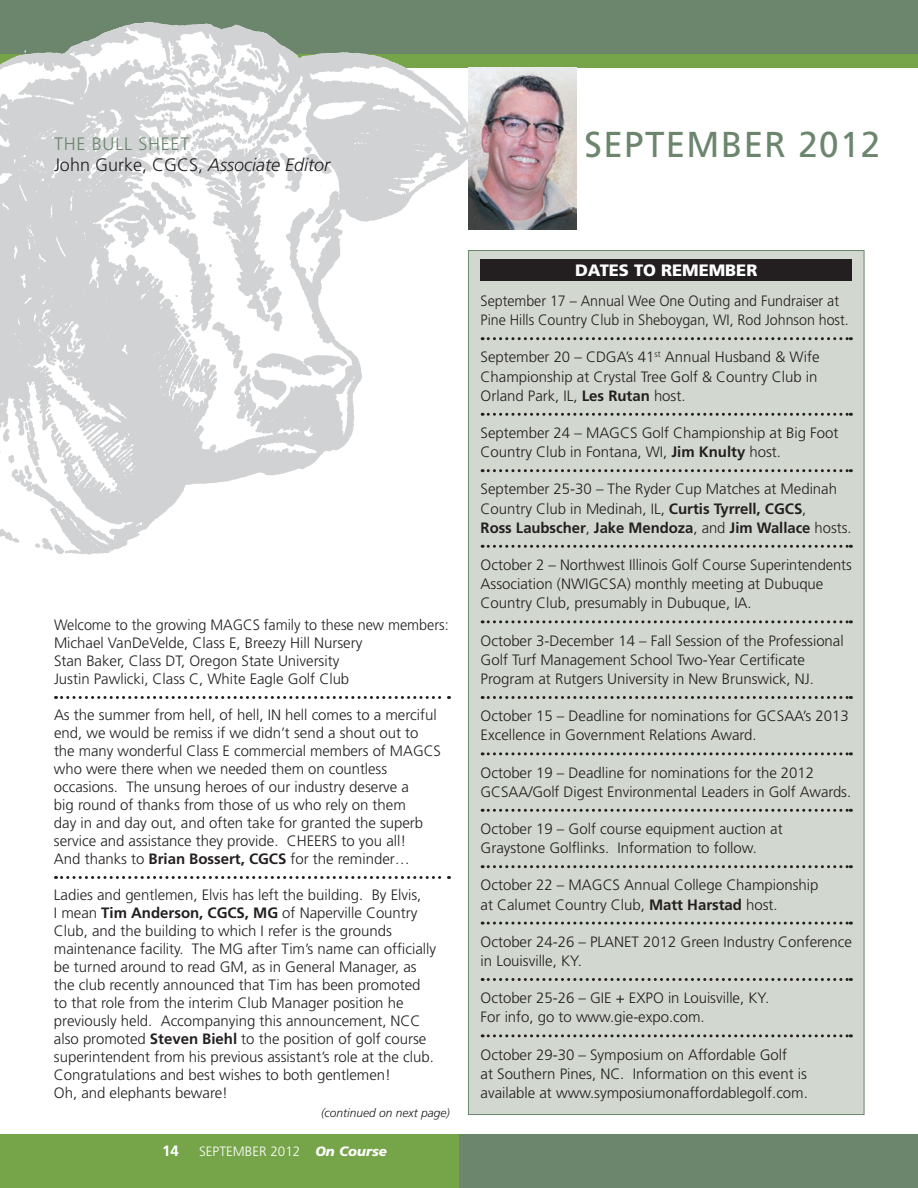
<style>
.page{position:relative;width:918px;height:1188px;background:#fff}
.page>*{position:absolute;margin:0;border:0;box-sizing:border-box;transform-origin:0 0}
.t1{font:36px "Frutiger";letter-spacing:.04em;color:#6c866e}
.t2{font:300 18px/21.6px "Frutiger";letter-spacing:.04em;color:#231f20}
.t3{font:900 16.5px "Frutiger";color:#fff}
.t4{font:300 15px/18px "Frutiger";color:#231f20}
.t5{font:300 15px/18px "Frutiger";color:#231f20;scale:.96 1}
.t6{font:300 15px/19.2px "Frutiger";color:#231f20;scale:.95 1}
.t7{font:700 15px "Frutiger";color:#fff}
.t8{font:300 13.5px "Frutiger";color:#fff}
.t9{font:italic 300 12px "Frutiger";color:#231f20}
.s1{color:#6c866e}
.s2{font-style:italic}
.s3{font-weight:700}
.s4{font-weight:900;font-style:italic}
</style>
<div class="page">
<div style="left:0;top:1134px;width:918px;height:54px;background:#6c866e"></div>
<div style="left:0;top:1134px;width:459px;height:54px;background:#76a449"></div>
<div style="left:0;top:0;width:918px;height:68px;background:#6c866e"></div>
<div style="left:0;top:54px;width:918px;height:14px;background:#76a449"></div>
<img style="left:0;top:21px;width:511px;height:534px">
<svg style="left:56px;top:696px;width:393px;height:3px"></svg>
<svg style="left:56px;top:876px;width:393px;height:3px"></svg>
<img style="left:468px;top:68px;width:108px;height:162px">
<div style="left:468px;top:251px;width:396px;height:864px;background:#d2d7cf"></div>
<div style="left:481px;top:259px;width:371px;height:22px;background:#231f20"></div>
<svg style="left:482px;top:337px;width:369px;height:3px"></svg>
<svg style="left:482px;top:413px;width:369px;height:3px"></svg>
<svg style="left:482px;top:469px;width:369px;height:3px"></svg>
<svg style="left:482px;top:545px;width:369px;height:3px"></svg>
<svg style="left:482px;top:620px;width:369px;height:3px"></svg>
<svg style="left:482px;top:696px;width:369px;height:3px"></svg>
<svg style="left:482px;top:752px;width:369px;height:3px"></svg>
<svg style="left:482px;top:809px;width:369px;height:3px"></svg>
<svg style="left:482px;top:865px;width:369px;height:3px"></svg>
<svg style="left:482px;top:922px;width:369px;height:3px"></svg>
<svg style="left:482px;top:978px;width:369px;height:3px"></svg>
<svg style="left:482px;top:1034px;width:369px;height:3px"></svg>
<p class="t2" style="left:54px;top:133px;width:278px"><span class="s1">THe BuLL sHeeT<br></span>John Gurke, CGCs, <span class="s2">Associate Editor</span></p>
<h1 class="t1" style="left:585px;top:123px;width:297px">SEPTEMBER 2012</h1>
<p class="t5" style="left:54px;top:616px;width:413px">welcome to the growing MAGCs family to these new members:<br>Michael VandeVelde, Class e, Breezy Hill nursery<br>stan Baker, Class dT, Oregon state university<br>Justin Pawlicki, Class C, white eagle Golf Club</p>
<p class="t4" style="left:54px;top:706px;width:389px">As the summer from hell, of hell, in hell comes to a merciful end, we would be remiss if we didn’t send a shout out to the many wonderful Class e commercial members of MAGCs who were there when we needed them on countless occasions. The unsung heroes of our industry deserve a<br>big round of thanks from those of us who rely on them<br>day in and day out, and often take for granted the superb service and assistance they provide. CHeers to you all!<br>And thanks to <span class="s3">Brian Bossert, CGCS</span> for the reminder…</p>
<p class="t4" style="left:54px;top:886px;width:384px">Ladies and gentlemen, elvis has left the building. By elvis,<br>i mean <span class="s3">Tim Anderson, CGCS, MG</span> of naperville Country Club, and the building to which i refer is the grounds maintenance facility. The MG after Tim’s name can officially be turned around to read GM, as in General Manager, as the club recently announced that Tim has been promoted to that role from the interim Club Manager position he previously held. Accompanying this announcement, nCC also promoted <span class="s3">Steven Biehl</span> to the position of golf course superintendent from his previous assistant’s role at the club.<br>Congratulations and best wishes to both gentlemen!<br>Oh, and elephants beware!</p>
<p class="t9" style="left:321px;top:1106px;width:130px">(continued on next page)</p>
<p class="t7" style="left:162px;top:1142px;width:18px">14</p>
<p class="t8" style="left:199px;top:1144px;width:189px">sePTeMBer 2012 <span class="s4">On Course</span></p>
<p class="t3" style="left:575px;top:261px;width:184px">DATES TO REMEMBER</p>
<p class="t6" style="left:481px;top:291px;width:389px">september 17 – Annual wee One Outing and Fundraiser at<br>Pine Hills Country Club in sheboygan, wi, rod Johnson host.</p>
<p class="t4" style="left:481px;top:348px;width:341px;line-height:19.2px">september 20 – CdGA’s 41<sup>st</sup> Annual Husband &amp; wife<br>Championship at Crystal Tree Golf &amp; Country Club in<br>Orland Park, iL, <span class="s3">Les rutan</span> host.</p>
<p class="t4" style="left:481px;top:423px;width:359px;line-height:19.2px">september 24 – MAGCs Golf Championship at Big Foot<br>Country Club in Fontana, wi, <span class="s3">Jim Knulty</span> host.</p>
<p class="t4" style="left:481px;top:480px;width:372px;line-height:19.2px">september 25-30 – The ryder Cup Matches at Medinah<br>Country Club in Medinah, iL, <span class="s3">Curtis Tyrrell, CGCS</span>,<br><span class="s3">ross Laubscher</span>, <span class="s3">Jake Mendoza</span>, and <span class="s3">Jim Wallace</span> hosts.</p>
<p class="t4" style="left:481px;top:555px;width:373px;line-height:19.2px">October 2 – northwest illinois Golf Course superintendents<br>Association (nwiGCsA) monthly meeting at dubuque<br>Country Club, presumably in dubuque, iA.</p>
<p class="t4" style="left:481px;top:631px;width:365px;line-height:19.2px">October 3-december 14 – Fall session of the Professional<br>Golf Turf Management school Two-Year Certificate<br>Program at rutgers university in new Brunswick, nJ.</p>
<p class="t4" style="left:481px;top:707px;width:370px;line-height:19.2px">October 15 – deadline for nominations for GCsAA’s 2013 excellence in Government relations Award.</p>
<p class="t4" style="left:481px;top:763px;width:372px;line-height:19.2px">October 19 – deadline for nominations for the 2012<br>GCsAA/Golf digest environmental Leaders in Golf Awards.</p>
<p class="t4" style="left:481px;top:819px;width:304px;line-height:19.2px">October 19 – Golf course equipment auction at<br>Graystone Golflinks. information to follow.</p>
<p class="t4" style="left:481px;top:876px;width:339px;line-height:19.2px">October 22 – MAGCs Annual College Championship at Calumet Country Club, <span class="s3">Matt Harstad</span> host.</p>
<p class="t4" style="left:481px;top:932px;width:373px;line-height:19.2px">October 24-26 – PLAneT 2012 Green industry Conference in Louisville, KY.</p>
<p class="t4" style="left:481px;top:989px;width:290px;line-height:19.2px">October 25-26 – Gie + eXPO in Louisville, KY.<br>For info, go to www.gie-expo.com.</p>
<p class="t4" style="left:481px;top:1045px;width:329px;line-height:19.2px">October 29-30 – symposium on Affordable Golf<br>at southern Pines, nC. information on this event is available at www.symposiumonaffordablegolf.com.</p>
</div>
